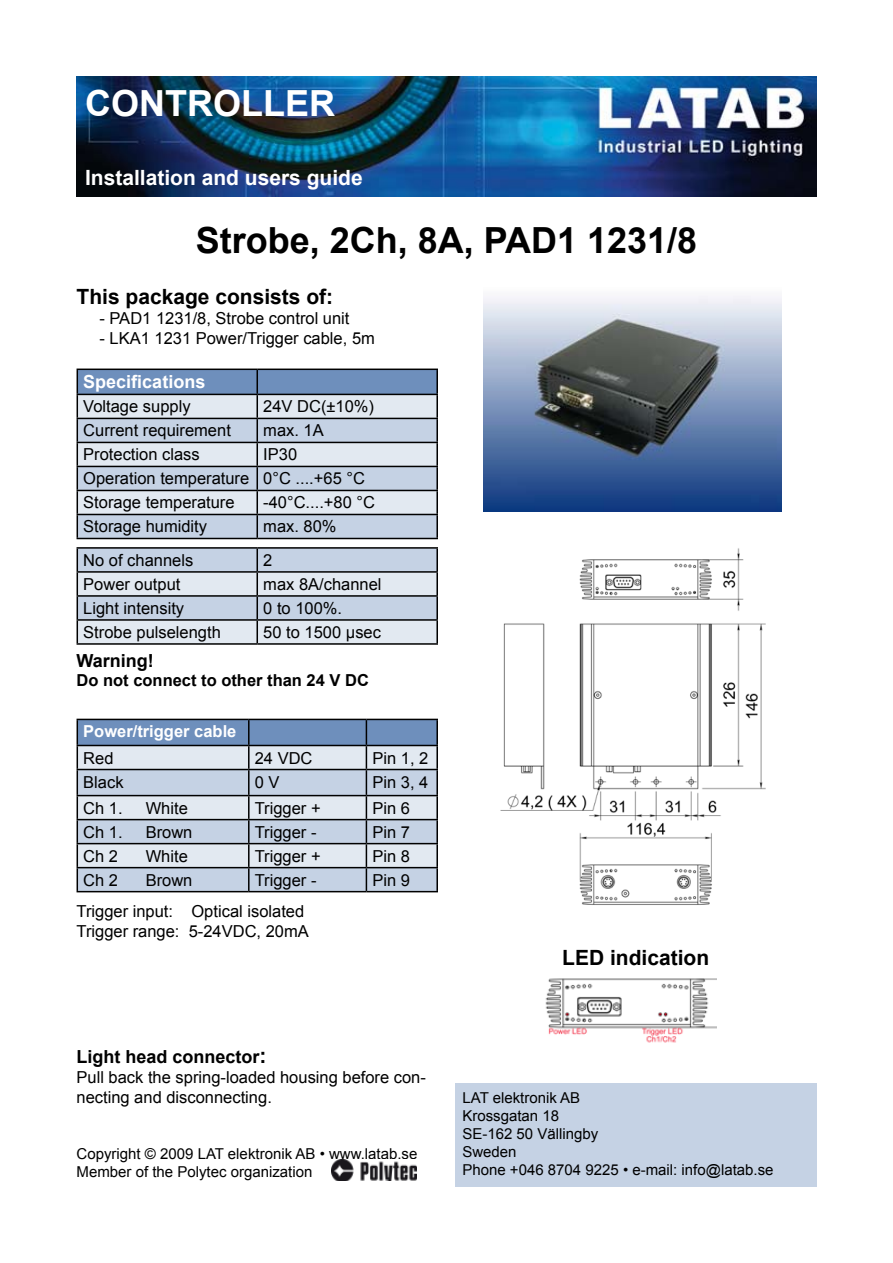
<style>
.page{position:relative;width:893px;height:1263px;background:#fff}
.page>*{position:absolute;margin:0;border:0;box-sizing:border-box;transform-origin:0 0}
.t1{font:700 36px "Arial";color:#000}
.t2{font:700 36px "Arial";color:#fff}
.t3{font:700 21px "Arial";color:#000}
.t4{font:700 21px "Arial";color:#fff}
.t5{font:700 18px "Arial";color:#000}
.t6{font:700 18px "Arial";color:#fff}
.t7{font:16.5px/19.8px "Arial";color:#000}
.t8{font:700 16.5px "Arial";color:#000}
.t9{font:700 16.5px "Arial";color:#fff}
.t10{font:15px/18px "Arial";color:#000}
.s1{font-size:21px}
</style>
<div class="page">
<div style="left:455px;top:1083px;width:361px;height:103px;background:#c5d2e4"></div>
<img style="left:331px;top:1159px;width:85px;height:21px">
<hr style="left:77px;top:547px;width:180px;height:2px;background:#000">
<hr style="left:257px;top:547px;width:181px;height:2px;background:#000">
<hr style="left:436px;top:549px;width:2px;height:22px;background:#000">
<hr style="left:257px;top:571px;width:181px;height:2px;background:#000">
<hr style="left:436px;top:573px;width:2px;height:22px;background:#000">
<hr style="left:257px;top:595px;width:181px;height:2px;background:#000">
<hr style="left:436px;top:597px;width:2px;height:22px;background:#000">
<svg style="left:77px;top:548px;width:360px;height:95px;background:#c6cfdb"></svg>
<hr style="left:257px;top:619px;width:181px;height:2px;background:#000">
<hr style="left:256px;top:621px;width:2px;height:22px;background:#000">
<hr style="left:436px;top:621px;width:2px;height:22px;background:#000">
<hr style="left:77px;top:643px;width:180px;height:2px;background:#000">
<hr style="left:257px;top:643px;width:181px;height:2px;background:#000">
<hr style="left:366px;top:719px;width:72px;height:1px;background:#000">
<hr style="left:436px;top:720px;width:2px;height:25px;background:#000">
<hr style="left:366px;top:745px;width:72px;height:1px;background:#000">
<hr style="left:436px;top:746px;width:2px;height:23px;background:#000">
<hr style="left:366px;top:769px;width:72px;height:1px;background:#000">
<hr style="left:436px;top:770px;width:2px;height:25px;background:#000">
<hr style="left:366px;top:795px;width:72px;height:1px;background:#000">
<hr style="left:436px;top:796px;width:2px;height:23px;background:#000">
<hr style="left:366px;top:819px;width:72px;height:1px;background:#000">
<hr style="left:436px;top:820px;width:2px;height:23px;background:#000">
<hr style="left:366px;top:843px;width:72px;height:1px;background:#000">
<hr style="left:436px;top:844px;width:2px;height:23px;background:#000">
<hr style="left:366px;top:867px;width:72px;height:1px;background:#000">
<svg style="left:77px;top:719px;width:360px;height:172px;background:#b1bdcd"></svg>
<hr style="left:436px;top:868px;width:2px;height:23px;background:#000">
<hr style="left:77px;top:891px;width:172px;height:1px;background:#000">
<hr style="left:249px;top:891px;width:117px;height:1px;background:#000">
<hr style="left:366px;top:891px;width:72px;height:1px;background:#000">
<svg style="left:77px;top:539px;width:361px;height:1px"></svg>
<hr style="left:257px;top:369px;width:181px;height:1px;background:#000">
<hr style="left:436px;top:370px;width:2px;height:24px;background:#000">
<hr style="left:257px;top:394px;width:181px;height:1px;background:#000">
<hr style="left:436px;top:395px;width:2px;height:23px;background:#000">
<hr style="left:257px;top:418px;width:181px;height:1px;background:#000">
<hr style="left:436px;top:419px;width:2px;height:23px;background:#000">
<hr style="left:257px;top:442px;width:181px;height:1px;background:#000">
<hr style="left:436px;top:443px;width:2px;height:23px;background:#000">
<hr style="left:257px;top:466px;width:181px;height:1px;background:#000">
<hr style="left:436px;top:467px;width:2px;height:23px;background:#000">
<hr style="left:257px;top:490px;width:181px;height:1px;background:#000">
<hr style="left:436px;top:491px;width:2px;height:23px;background:#000">
<svg style="left:77px;top:369px;width:360px;height:169px;background:#abb7c6"></svg>
<hr style="left:257px;top:514px;width:181px;height:1px;background:#000">
<hr style="left:256px;top:515px;width:2px;height:23px;background:#000">
<hr style="left:436px;top:515px;width:2px;height:23px;background:#000">
<hr style="left:77px;top:538px;width:180px;height:1px;background:#000">
<hr style="left:257px;top:538px;width:181px;height:1px;background:#000">
<img style="left:545px;top:978px;width:171px;height:65px">
<img style="left:77px;top:77px;width:739px;height:120px">
<img style="left:500px;top:548px;width:266px;height:357px">
<img style="left:483px;top:296px;width:299px;height:215px">
<h1 class="t2" style="left:85px;top:79px;width:251px">CONTROLLER</h1>
<p class="t4" style="left:85px;top:164px;width:279px">Installation and users guide</p>
<h1 class="t1" style="left:196px;top:216px;width:503px">Strobe, 2Ch, 8A, PAD1 1231/8</h1>
<p class="t3" style="left:77px;top:283px;width:258px">This package consists of:</p>
<p class="t7" style="left:99px;top:309px;width:252px">- PAD1 1231/8, Strobe control unit</p>
<p class="t7" style="left:99px;top:329px;width:277px">- LKA1 1231 Power/Trigger cable, 5m</p>
<p class="t6" style="left:83px;top:370px;width:124px">Specifications</p>
<p class="t7" style="left:83px;top:397px;width:109px">Voltage supply</p>
<p class="t7" style="left:263px;top:397px;width:112px">24V DC(±10%)</p>
<p class="t7" style="left:83px;top:421px;width:149px">Current requirement</p>
<p class="t7" style="left:263px;top:421px;width:62px">max. 1A</p>
<p class="t7" style="left:83px;top:445px;width:118px">Protection class</p>
<p class="t7" style="left:83px;top:443px;width:283px;line-height:24px;text-indent:180px">IP30<br>Operation temperature 0°C ....+65 °C<br>Storage temperature</p>
<p class="t7" style="left:263px;top:493px;width:113px">-40°C....+80 °C</p>
<p class="t7" style="left:83px;top:517px;width:125px">Storage humidity</p>
<p class="t7" style="left:263px;top:517px;width:75px">max. 80%</p>
<p class="t7" style="left:83px;top:550px;width:112px">No of channels</p>
<p class="t7" style="left:263px;top:550px;width:11px">2</p>
<p class="t7" style="left:83px;top:574px;width:99px">Power output</p>
<p class="t7" style="left:263px;top:574px;width:120px">max 8A/channel</p>
<p class="t7" style="left:83px;top:598px;width:102px">Light intensity</p>
<p class="t7" style="left:263px;top:598px;width:80px">0 to 100%.</p>
<p class="t7" style="left:83px;top:622px;width:139px">Strobe pulselength</p>
<p class="t7" style="left:263px;top:622px;width:119px">50 to 1500 µsec</p>
<p class="t5" style="left:77px;top:648px;width:79px">Warning!</p>
<p class="t8" style="left:77px;top:670px;width:294px">Do not connect to other than 24 V DC</p>
<p class="t9" style="left:83px;top:721px;width:155px">Power/trigger cable</p>
<p class="t7" style="left:83px;top:748px;width:32px">Red</p>
<p class="t7" style="left:255px;top:748px;width:59px">24 VDC</p>
<p class="t7" style="left:372px;top:748px;width:57px">Pin 1, 2</p>
<p class="t7" style="left:83px;top:772px;width:42px">Black</p>
<p class="t7" style="left:255px;top:772px;width:26px">0 V</p>
<p class="t7" style="left:372px;top:772px;width:57px">Pin 3, 4</p>
<p class="t7" style="left:83px;top:798px;width:41px">Ch 1.</p>
<p class="t7" style="left:146px;top:798px;width:44px">White</p>
<p class="t7" style="left:255px;top:798px;width:67px">Trigger +</p>
<p class="t7" style="left:372px;top:798px;width:39px">Pin 6</p>
<p class="t7" style="left:83px;top:822px;width:41px">Ch 1.</p>
<p class="t7" style="left:146px;top:822px;width:48px">Brown</p>
<p class="t7" style="left:255px;top:822px;width:63px">Trigger -</p>
<p class="t7" style="left:372px;top:822px;width:39px">Pin 7</p>
<p class="t7" style="left:83px;top:846px;width:36px">Ch 2</p>
<p class="t7" style="left:146px;top:846px;width:44px">White</p>
<p class="t7" style="left:255px;top:846px;width:67px">Trigger +</p>
<p class="t7" style="left:372px;top:846px;width:39px">Pin 8</p>
<p class="t7" style="left:83px;top:870px;width:36px">Ch 2</p>
<p class="t7" style="left:146px;top:870px;width:48px">Brown</p>
<p class="t7" style="left:255px;top:870px;width:63px">Trigger -</p>
<p class="t7" style="left:372px;top:870px;width:39px">Pin 9</p>
<p class="t7" style="left:77px;top:902px;width:234px">Trigger input: Optical isolated<br>Trigger range: 5-24VDC, 20mA</p>
<p class="t5" style="left:77px;top:1045px;width:191px">Light head connector<span class="s1">:</span></p>
<p class="t7" style="left:77px;top:1068px;width:351px">Pull back the spring-loaded housing before con&shy;necting and disconnecting.</p>
<p class="t10" style="left:77px;top:1145px;width:342px">Copyright © 2009 LAT elektronik AB • www.latab.se<br>Member of the Polytec organization</p>
<p class="t3" style="left:562px;top:944px;width:149px">LED indication</p>
<p class="t10" style="left:462px;top:1089px;width:313px">LAT elektronik AB<br>Krossgatan 18<br>SE-162 50 Vällingby<br>Sweden<br>Phone +046 8704 9225 • e-mail: info@latab.se</p>
</div>
